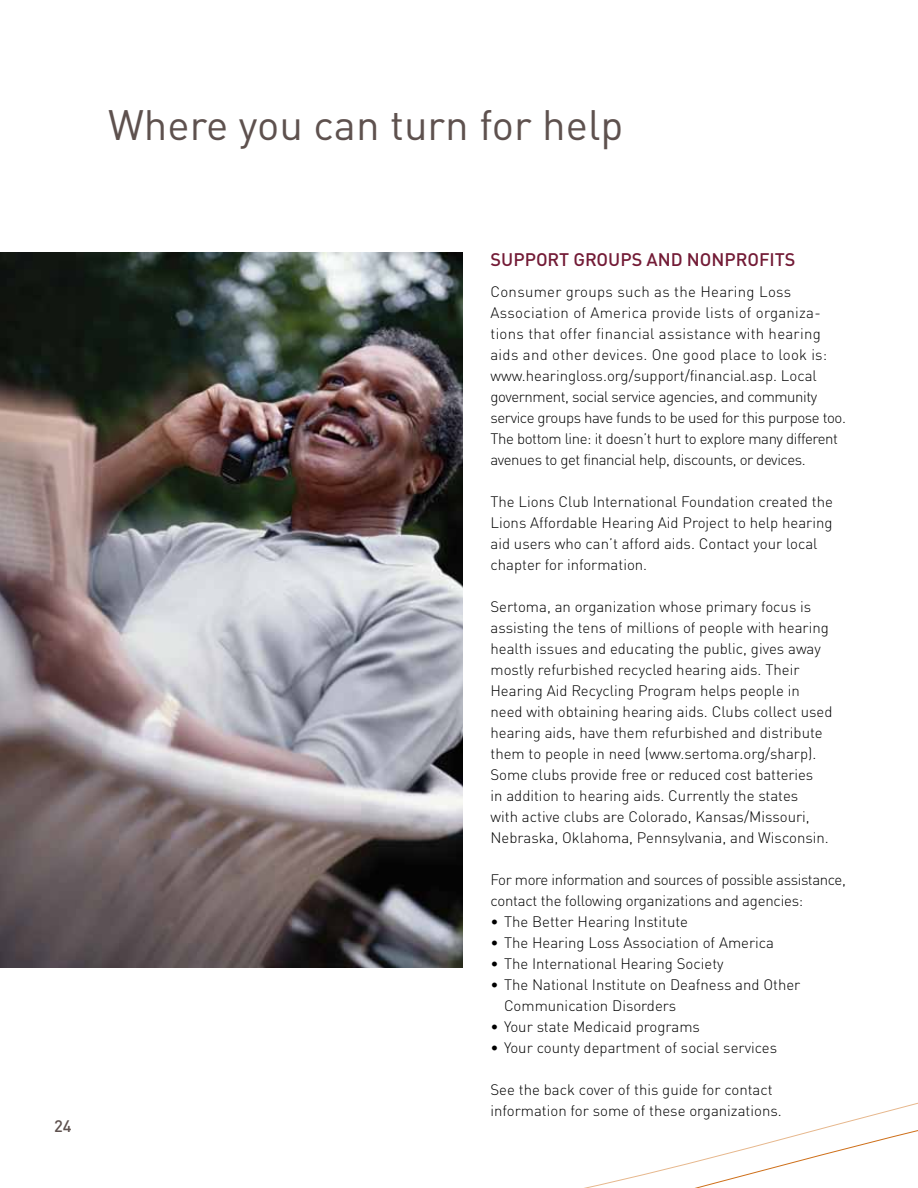
<style>
.page{position:relative;width:918px;height:1188px;background:#fff}
.page>*{position:absolute;margin:0;border:0;box-sizing:border-box;transform-origin:0 0}
.t1{font:42px "DINOT";color:#5e514e}
.t2{font:500 18px "DINOT";color:#731b36}
.t3{font:500 16.5px "DINOT";color:#5e514e}
.t4{font:300 15px/21px "DINOT";color:#000}
.t5{font:300 15px/21px "DINOT";letter-spacing:-.025em;color:#000}
</style>
<div class="page">
<img style="left:0;top:253px;width:463px;height:715px">
<svg style="left:584px;top:1102px;width:334px;height:86px"></svg>
<h1 class="t1" style="left:108px;top:99px;width:517px">Where you can turn for help</h1>
<p class="t3" style="left:54px;top:1116px;width:19px">24</p>
<p class="t2" style="left:491px;top:248px;width:169px">SUPPORT GROUPS AND</p>
<p class="t2" style="left:687px;top:248px;width:37px">NONPR</p>
<p class="t2" style="left:747px;top:248px;width:50px">OFITS</p>
<p class="t4" style="left:490px;top:281px;width:357px">Consumer groups such as the Hearing Loss Association of America provide lists of organiza&shy;tions that offer financial assistance with hearing aids and other devices. One good place to look is: www.hearingloss.org/support/financial.asp. Local government, social service agencies, and community service groups have funds to be used for this purpose too.<br>The bottom line: it doesn’t hurt to explore many different avenues to get financial help, discounts, or devices.</p>
<p class="t4" style="left:490px;top:491px;width:344px">The Lions Club International Foundation created the Lions Affordable Hearing Aid Project to help hearing aid users who can’t afford aids. Contact your local chapter for information.</p>
<p class="t4" style="left:490px;top:596px;width:344px">Sertoma, an organization whose primary focus is assisting the tens of millions of people with hearing health issues and educating the public, gives away mostly refurbished recycled hearing aids. Their Hearing Aid Recycling Program helps people in need with obtaining hearing aids. Clubs collect used hearing aids, have them refurbished and distribute them to people in need (www.sertoma.org/sharp).<br>Some clubs provide free or reduced cost batteries<br>in addition to hearing aids. Currently the states<br>with active clubs are Colorado, Kansas/Missouri, Nebraska, Oklahoma, Pennsylvania, and Wisconsin.</p>
<p class="t5" style="left:490px;top:869px;width:357px">For more information and sources of possible assistance, contact the following organizations and agencies:</p>
<p class="t4" style="left:490px;top:911px;width:199px">• The Better Hearing Institute</p>
<p class="t4" style="left:490px;top:932px;width:285px">• The Hearing Loss Association of America</p>
<p class="t4" style="left:490px;top:953px;width:235px">• The International Hearing Society</p>
<p class="t4" style="left:504px;top:974px;width:298px;text-indent:-14px">• The National Institute on Deafness and Other<br>Communication Disorders</p>
<p class="t4" style="left:490px;top:1016px;width:211px">• Your state Medicaid programs</p>
<p class="t4" style="left:490px;top:1037px;width:288px">• Your county department of social services</p>
<p class="t4" style="left:490px;top:1079px;width:293px">See the back cover of this guide for contact information for some of these organizations.</p>
</div>
